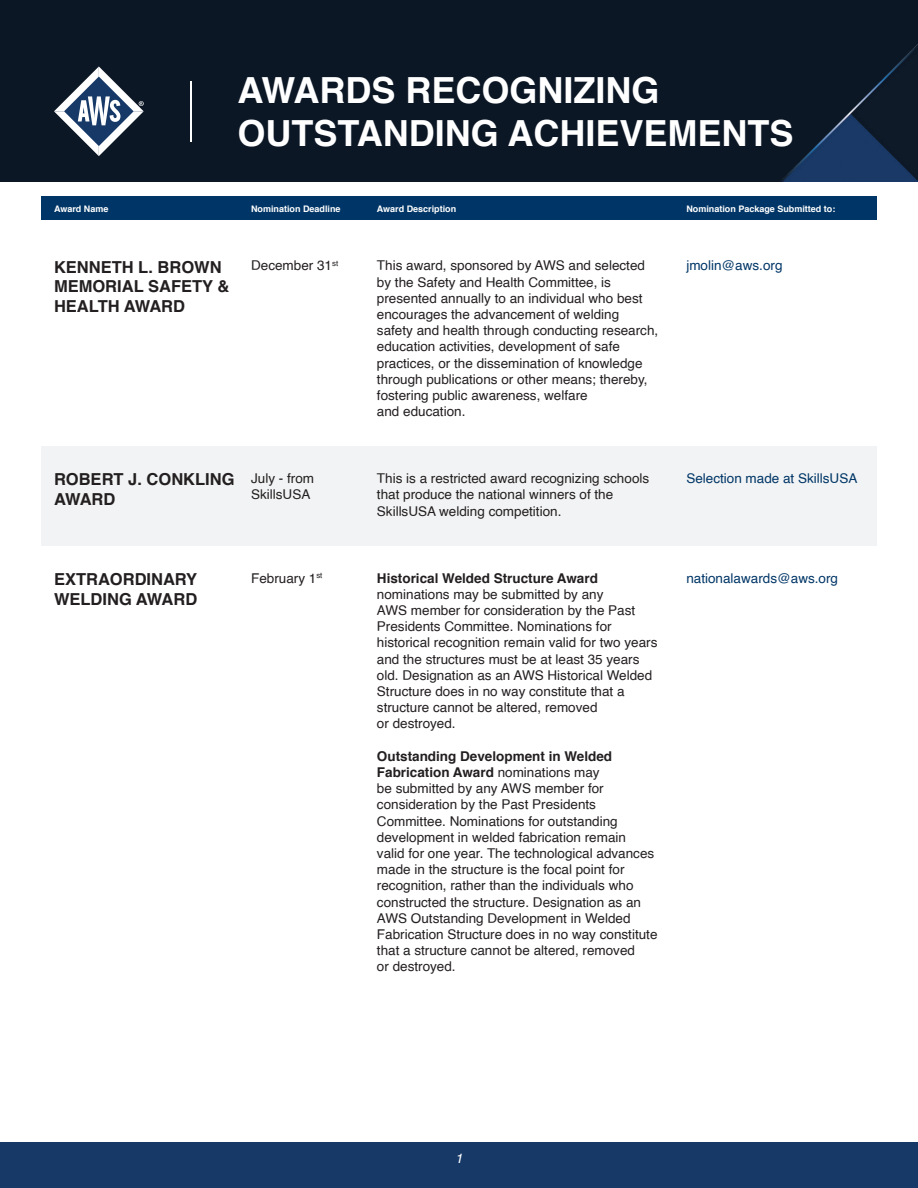
<style>
.page{position:relative;width:918px;height:1188px;background:#fff}
.page>*{position:absolute;margin:0;border:0;box-sizing:border-box;transform-origin:0 0}
.t1{font:700 36px "Helvetica";color:#fff}
.t2{font:700 16.5px/19.8px "Helvetica";color:#231f20}
.t3{font:900 13.5px/16.2px "Helvetica";color:#231f20}
.t4{font:900 13.5px "Helvetica";color:#003667}
.t5{font:italic 13.5px "Helvetica";color:#fff}
.t6{font:700 9px "Helvetica";color:#fff}
.s1{font-weight:700}
</style>
<div class="page">
<div style="left:0;top:0;width:918px;height:181px;background:#0c1726"></div>
<img style="left:781px;top:44px;width:137px;height:137px">
<svg style="left:54px;top:66px;width:90px;height:90px"></svg>
<hr style="left:190px;top:81px;width:2px;height:60px;background:#fff">
<div style="left:0;top:1143px;width:918px;height:45px;background:#163967"></div>
<div style="left:41px;top:197px;width:836px;height:23px;background:#003667"></div>
<div style="left:41px;top:446px;width:836px;height:99px;background:#f2f3f4"></div>
<p class="t1" style="left:238px;top:61px;width:424px">AWARDS RECOGNIZING</p>
<p class="t1" style="left:238px;top:104px;width:558px">OUTSTANDING ACHIEVEMENTS</p>
<p class="t6" style="left:54px;top:202px;width:56px">Award Name</p>
<p class="t6" style="left:251px;top:202px;width:91px">Nomination Deadline</p>
<p class="t6" style="left:377px;top:202px;width:81px">Award Description</p>
<p class="t6" style="left:686px;top:202px;width:151px">Nomination Package Submitted to:</p>
<p class="t2" style="left:54px;top:257px;width:177px">KENNETH L. BROWN<br>MEMORIAL SAFETY &amp;<br>HEALTH AWARD</p>
<p class="t3" style="left:251px;top:258px;width:89px">December 31<sup>st</sup></p>
<p class="t3" style="left:377px;top:258px;width:283px">This award, sponsored by AWS and selected by the Safety and Health Committee, is presented annually to an individual who best encourages the advancement of welding safety and health through conducting research, education activities, development of safe practices, or the dissemination of knowledge through publications or other means; thereby, fostering public awareness, welfare</p>
<p class="t3" style="left:377px;top:404px;width:90px">and education.</p>
<p class="t4" style="left:686px;top:255px;width:98px">jmolin@aws.org</p>
<p class="t2" style="left:54px;top:470px;width:182px">ROBERT J. CONKLING<br>AWARD</p>
<p class="t3" style="left:251px;top:471px;width:65px">July - from</p>
<p class="t3" style="left:251px;top:487px;width:61px">SkillsUSA</p>
<p class="t3" style="left:377px;top:471px;width:274px">This is a restricted award recognizing schools that produce the national winners of the<br>SkillsUSA welding competition.</p>
<p class="t4" style="left:686px;top:468px;width:173px">Selection made at SkillsUSA</p>
<p class="t2" style="left:54px;top:569px;width:145px">EXTRAORDINARY<br>WELDING AWARD</p>
<p class="t3" style="left:251px;top:570px;width:73px">February 1<sup>st</sup></p>
<p class="t3" style="left:377px;top:570px;width:282px"><span class="s1">Historical Welded Structure Award </span>nominations may be submitted by any<br>AWS member for consideration by the Past Presidents Committee. Nominations for historical recognition remain valid for two years and the structures must be at least 35 years old. Designation as an AWS Historical Welded Structure does in no way constitute that a structure cannot be altered, removed</p>
<p class="t3" style="left:377px;top:716px;width:80px">or destroyed.</p>
<p class="t3" style="left:377px;top:748px;width:282px"><span class="s1">Outstanding Development in Welded Fabrication Award</span> nominations may<br>be submitted by any AWS member for consideration by the Past Presidents Committee. Nominations for outstanding development in welded fabrication remain<br>valid for one year. The technological advances made in the structure is the focal point for recognition, rather than the individuals who constructed the structure. Designation as an AWS Outstanding Development in Welded Fabrication Structure does in no way constitute that a structure cannot be altered, removed</p>
<p class="t3" style="left:377px;top:959px;width:80px">or destroyed.</p>
<p class="t4" style="left:686px;top:567px;width:153px">nationalawards@aws.org</p>
<p class="t5" style="left:455px;top:1147px;width:9px">1</p>
</div>
